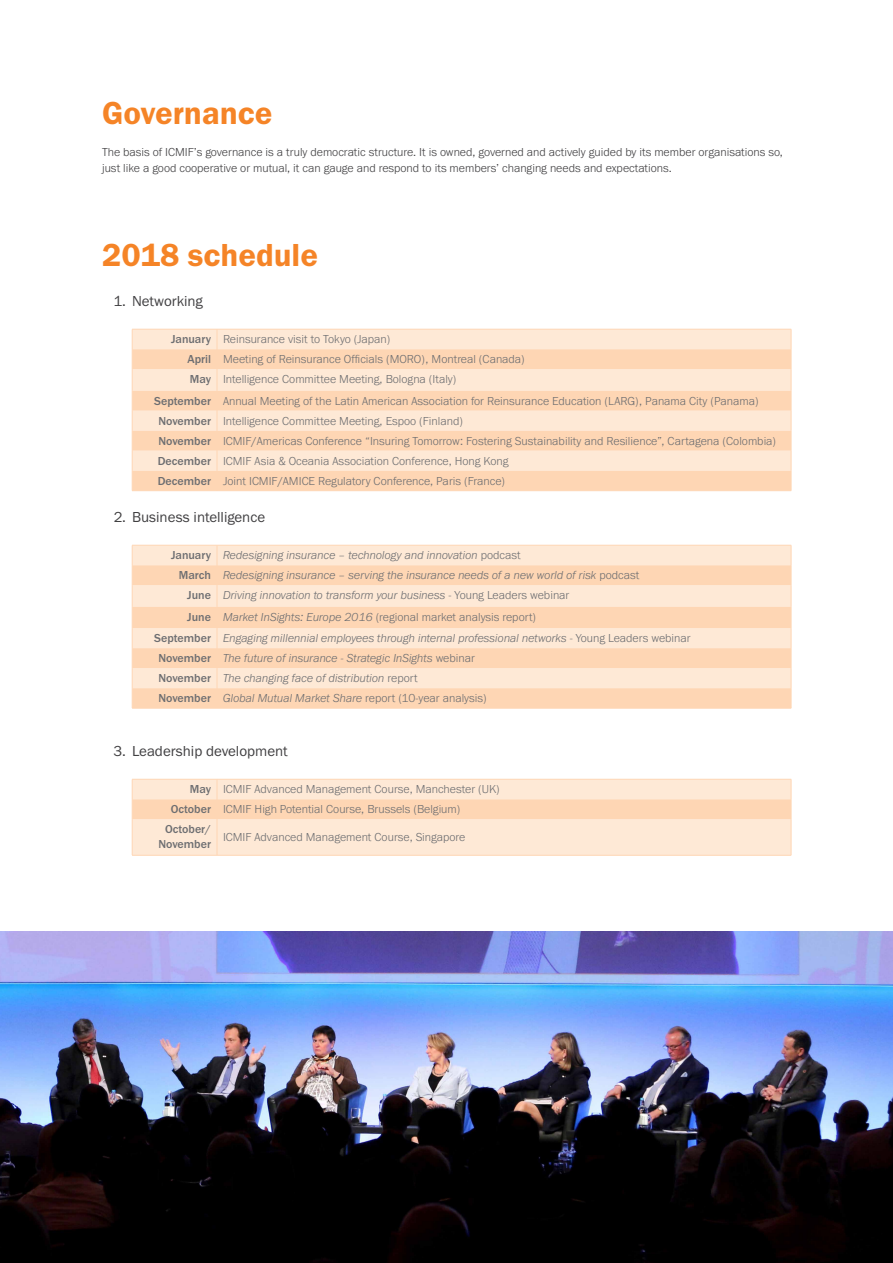
<style>
.page{position:relative;width:893px;height:1263px;background:#fff}
.page>*{position:absolute;margin:0;border:0;box-sizing:border-box;transform-origin:0 0}
.t1{font:33px "Franklin Gothic URW Dem";color:#f58427}
.t2{font:15px "Franklin Gothic URW Boo";color:#414042}
.t3{font:300 12px/20px "Franklin Gothic URW";color:#6d6e71}
.t4{font:italic 300 12px/20px "Franklin Gothic URW";color:#6d6e71}
.t5{font:300 12px/16.5px "Franklin Gothic URW";color:#414042}
.t6{font:500 12px "Franklin Gothic URW";color:#6d6e71}
.s1{font-weight:500}
.s2{font-weight:500;font-style:normal}
.s3{font-style:normal}
</style>
<div class="page">
<div style="left:133px;top:330px;width:658px;height:19px;background:#fee9d6"></div>
<svg style="left:133px;top:349px;width:658px;height:141px;background:#fedec3"></svg>
<svg style="left:217px;top:330px;width:1px;height:160px"></svg>
<hr style="left:132px;top:329px;width:85px;height:1px;background:#fed6b4">
<hr style="left:217px;top:329px;width:574px;height:1px;background:#fed6b4">
<svg style="left:132px;top:330px;width:1px;height:160px"></svg>
<svg style="left:791px;top:329px;width:1px;height:161px"></svg>
<hr style="left:132px;top:490px;width:85px;height:1px;background:#fed6b4">
<hr style="left:217px;top:490px;width:574px;height:1px;background:#fed6b4">
<div style="left:133px;top:546px;width:658px;height:19px;background:#fee9d6"></div>
<svg style="left:133px;top:565px;width:658px;height:143px;background:#fedec2"></svg>
<svg style="left:217px;top:546px;width:1px;height:162px"></svg>
<hr style="left:132px;top:545px;width:85px;height:1px;background:#fed6b4">
<hr style="left:217px;top:545px;width:574px;height:1px;background:#fed6b4">
<svg style="left:132px;top:546px;width:1px;height:162px"></svg>
<svg style="left:791px;top:545px;width:1px;height:163px"></svg>
<hr style="left:132px;top:708px;width:85px;height:1px;background:#fed6b4">
<hr style="left:217px;top:708px;width:574px;height:1px;background:#fed6b4">
<div style="left:133px;top:819px;width:658px;height:36px;background:#fee9d6"></div>
<hr style="left:217px;top:819px;width:1px;height:36px;background:#fed6b4">
<svg style="left:132px;top:779px;width:660px;height:40px;background:#fedfc4"></svg>
<hr style="left:132px;top:819px;width:1px;height:36px;background:#fed6b4">
<hr style="left:791px;top:819px;width:1px;height:36px;background:#fed6b4">
<hr style="left:132px;top:855px;width:85px;height:1px;background:#fed6b4">
<hr style="left:217px;top:855px;width:574px;height:1px;background:#fed6b4">
<img style="left:0;top:931px;width:893px;height:332px">
<h1 class="t1" style="left:102px;top:93px;width:172px">Governance</h1>
<p class="t5" style="left:102px;top:143px;width:682px">The basis of ICMIF’s governance is a truly democratic structure. It is owned, governed and actively guided by its member organisations so, just like a good cooperative or mutual, it can gauge and respond to its members’ changing needs and expectations.</p>
<h1 class="t1" style="left:102px;top:234px;width:217px">2018 schedule</h1>
<p class="t2" style="left:114px;top:292px;width:91px">1. Networking</p>
<p class="t3" style="left:188px;top:329px;width:339px;text-indent:-16px"><span class="s1">January</span> Reinsurance visit to Tokyo (Japan)<br><span class="s1">April</span> Meeting of Reinsurance Officials (MORO), Montreal (Canada)<br><span class="s1">May</span> Intelligence Committee Meeting, Bologna (Italy)</p>
<p class="t3" style="left:154px;top:390px;width:623px"><span class="s1">September</span> Annual Meeting of the Latin American Association for Reinsurance Education (LARG), Panama City (Panama)<br><span class="s1">November</span> Intelligence Committee Meeting, Espoo (Finland)<br><span class="s1">November</span> ICMIF/Americas Conference “Insuring Tomorrow: Fostering Sustainability and Resilience”, Cartagena (Colombia)<br><span class="s1">December</span> ICMIF Asia &amp; Oceania Association Conference, Hong Kong<br><span class="s1">December</span> Joint ICMIF/AMICE Regulatory Conference, Paris (France)</p>
<p class="t2" style="left:114px;top:508px;width:153px">2. Business intelligence</p>
<p class="t4" style="left:171px;top:545px;width:351px"><span class="s2">January</span> Redesigning insurance – technology and innovation <span class="s3">podcast</span></p>
<p class="t4" style="left:179px;top:565px;width:462px"><span class="s2">March</span> Redesigning insurance – serving the insurance needs of a new world of risk <span class="s3">podcast</span></p>
<p class="t4" style="left:187px;top:585px;width:384px"><span class="s2">June</span> Driving innovation to transform your business <span class="s3">- Young Leaders webinar</span></p>
<p class="t4" style="left:154px;top:606px;width:538px;line-height:21.5px;text-indent:33px"><span class="s2">June</span> Market InSights: Europe 2016 <span class="s3">(regional market analysis report)<br></span><span class="s2">September</span> Engaging millennial employees through internal professional networks <span class="s3">- Young Leaders webinar</span></p>
<p class="t4" style="left:158px;top:648px;width:330px"><span class="s2">November</span> The future of insurance - Strategic InSights <span class="s3">webinar<br></span><span class="s2">November</span> The changing face of distribution <span class="s3">report<br></span><span class="s2">November</span> Global Mutual Market Share <span class="s3">report (10-year analysis)</span></p>
<p class="t2" style="left:114px;top:742px;width:176px">3. Leadership development</p>
<p class="t3" style="left:190px;top:779px;width:311px"><span class="s1">May</span> ICMIF Advanced Management Course, Manchester (UK)</p>
<p class="t3" style="left:171px;top:799px;width:291px"><span class="s1">October</span> ICMIF High Potential Course, Brussels (Belgium)</p>
<p class="t6" style="left:165px;top:822px;width:47px">October/</p>
<p class="t6" style="left:158px;top:837px;width:54px">November</p>
<p class="t3" style="left:223px;top:827px;width:244px">ICMIF Advanced Management Course, Singapore</p>
</div>
